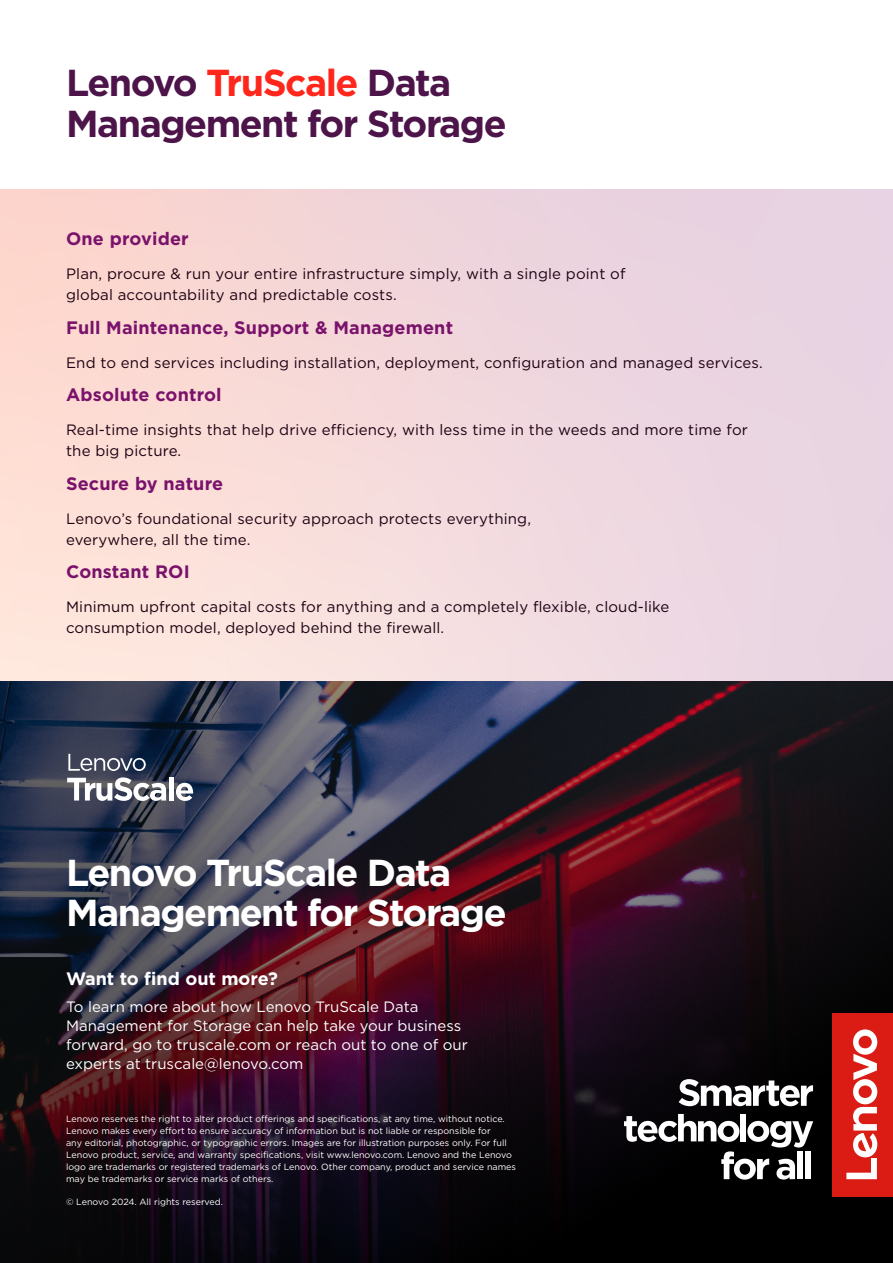
<style>
.page{position:relative;width:893px;height:1263px;background:#fff}
.page>*{position:absolute;margin:0;border:0;box-sizing:border-box;transform-origin:0 0}
.t1{font:700 37.5px/40.5px "Gotham";letter-spacing:-.04em;color:#4d144a}
.t2{font:700 37.5px/40.5px "Gotham";letter-spacing:-.04em;color:#fff}
.t3{font:700 18px "Gotham";letter-spacing:.01em;color:#7a126b}
.t4{font:700 18px "Gotham";color:#fff}
.t5{font:15px/21px "Gotham";letter-spacing:.01em;color:#1e0113}
.t6{font:15px/18.8px "Gotham";color:#fff}
.t7{font:9px/12px "Gotham";color:#fff}
.s1{color:#ff261c}
</style>
<div class="page">
<svg style="left:0;top:681px;width:893px;height:582px;background:#281925"></svg>
<svg style="left:679px;top:1079px;width:134px;height:27px"></svg>
<svg style="left:624px;top:1114px;width:189px;height:65px"></svg>
<div style="left:797px;top:1152px;width:6px;height:27px;background:#fff"></div>
<div style="left:805px;top:1152px;width:6px;height:27px;background:#fff"></div>
<div style="left:832px;top:1013px;width:61px;height:183px;background:#da1c15"></div>
<svg style="left:846px;top:1029px;width:31px;height:150px"></svg>
<svg style="left:68px;top:754px;width:78px;height:17px"></svg>
<svg style="left:67px;top:777px;width:99px;height:24px"></svg>
<div style="left:169px;top:777px;width:5px;height:23px;background:#fff"></div>
<svg style="left:176px;top:783px;width:17px;height:18px"></svg>
<h1 class="t1" style="left:66px;top:62px;width:442px">Lenovo <span class="s1">TruScale</span> Data<br>Management for Storage</h1>
<h2 class="t3" style="left:66px;top:227px;width:124px">One provider</h2>
<h3 class="t5" style="left:66px;top:263px;width:561px">Plan, procure &amp; run your entire infrastructure simply, with a single point of global accountability and predictable costs.</h3>
<h2 class="t3" style="left:66px;top:315px;width:389px">Full Maintenance, Support &amp; Management</h2>
<h3 class="t5" style="left:66px;top:351px;width:698px">End to end services including installation, deployment, configuration and managed services.</h3>
<h2 class="t3" style="left:66px;top:383px;width:157px">Absolute control</h2>
<h3 class="t5" style="left:66px;top:419px;width:683px">Real-time insights that help drive efficiency, with less time in the weeds and more time for the big picture.</h3>
<h2 class="t3" style="left:66px;top:471px;width:159px">Secure by nature</h2>
<h3 class="t5" style="left:66px;top:507px;width:466px">Lenovo’s foundational security approach protects everything, everywhere, all the time.</h3>
<h2 class="t3" style="left:66px;top:560px;width:125px">Constant ROI</h2>
<h3 class="t5" style="left:66px;top:596px;width:605px">Minimum upfront capital costs for anything and a completely flexible, cloud-like consumption model, deployed behind the firewall.</h3>
<h1 class="t2" style="left:66px;top:852px;width:442px">Lenovo TruScale Data<br>Management for Storage</h1>
<h2 class="t4" style="left:66px;top:967px;width:213px">Want to find out more?</h2>
<h3 class="t6" style="left:66px;top:997px;width:403px">To learn more about how Lenovo TruScale Data Management for Storage can help take your business forward, go to truscale.com or reach out to one of our experts at truscale@lenovo.com</h3>
<p class="t7" style="left:66px;top:1112px;width:452px">Lenovo reserves the right to alter product offerings and specifications, at any time, without notice.<br>Lenovo makes every effort to ensure accuracy of information but is not liable or responsible for<br>any editorial, photographic, or typographic errors. Images are for illustration purposes only. For full Lenovo product, service, and warranty specifications, visit www.lenovo.com. Lenovo and the Lenovo logo are trademarks or registered trademarks of Lenovo. Other company, product and service names may be trademarks or service marks of others.</p>
<p class="t7" style="left:66px;top:1196px;width:159px">© Lenovo 2024. All rights reserved.</p>
</div>
